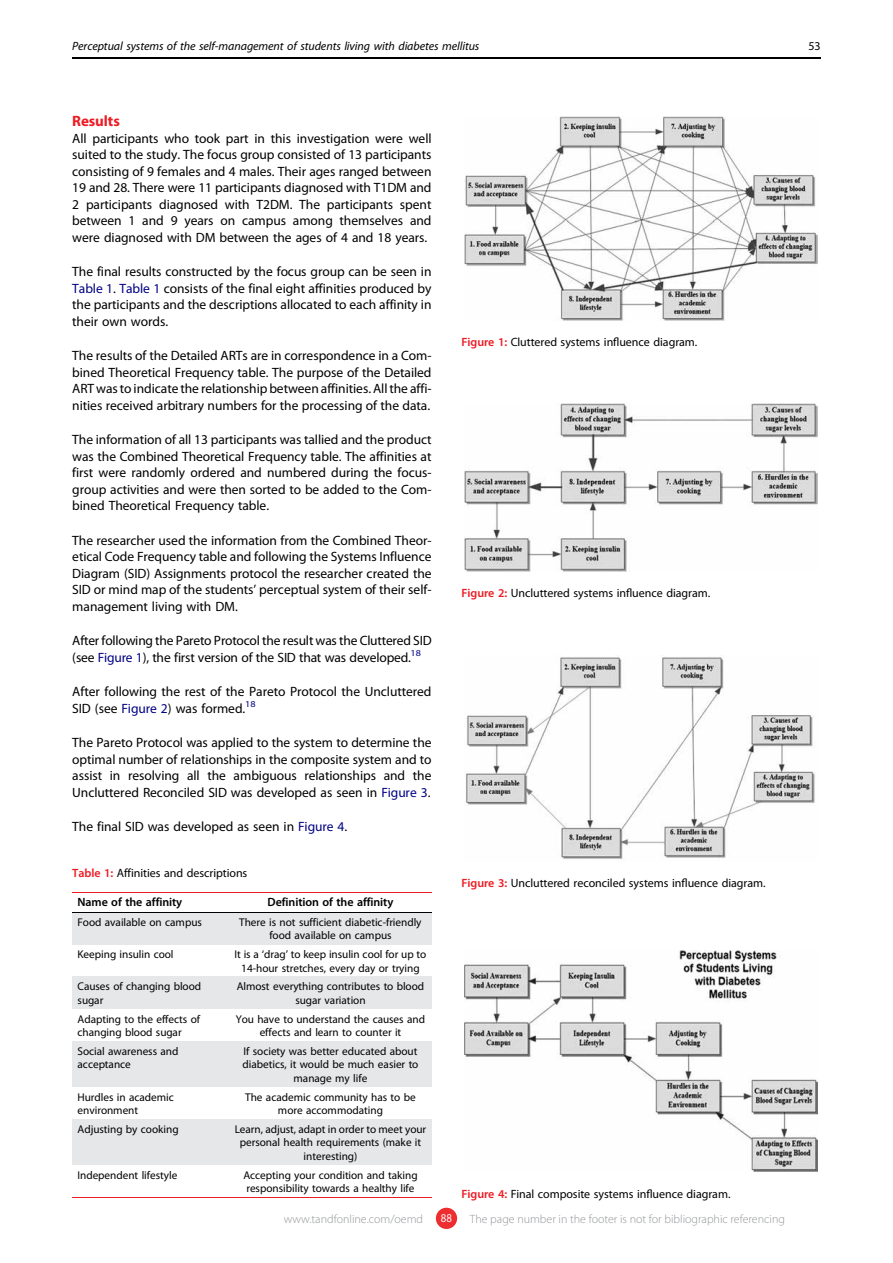
<style>
.page{position:relative;width:893px;height:1263px;background:#fff}
.page>*{position:absolute;margin:0;border:0;box-sizing:border-box;transform-origin:0 0}
.t1{font:15px "Adv OT3 b 30 f 6 db.B";color:#ed1c24}
.t2{font:13.5px/16.5px "Adv OT46 dcae 81";color:#000;text-align:justify}
.t3{font:12px "Adv OT46 dcae 81";color:#000}
.t4{font:300 12px "Myriad Pro";color:#939598}
.t5{font:12px "Adv OT65 f 8 a 23 b.I";color:#000}
.t6{font:12px "Adv O Tce 3 d 9 a 73";color:#000}
.t7{font:12px "Myriad Pro";color:#fff;scale:.9 1}
.t8{font:11.25px/13.5px "Adv OT46 dcae 81";color:#000;text-align:center}
.s1{color:#000084}
.s2{font-style:inherit}
.s3{font-family:"Adv O Tce 3 d 9 a 73";color:#ed1c24}
.s4{font-family:"Adv OT46 dcae 81+fb"}
</style>
<div class="page">
<div style="left:436px;top:1208px;width:21px;height:21px;background:#ee2d30;border-radius:50%"></div>
<img style="left:465px;top:404px;width:352px;height:167px">
<img style="left:466px;top:655px;width:349px;height:205px">
<div style="left:72px;top:912px;width:359px;height:32px;background:#e6e7e8"></div>
<div style="left:72px;top:977px;width:359px;height:32px;background:#e6e7e8"></div>
<div style="left:72px;top:1041px;width:359px;height:46px;background:#e6e7e8"></div>
<div style="left:72px;top:1119px;width:359px;height:46px;background:#e6e7e8"></div>
<hr style="left:72px;top:892px;width:359px;height:1px;background:#ed1c24">
<hr style="left:72px;top:1197px;width:359px;height:1px;background:#ed1c24">
<hr style="left:72px;top:912px;width:359px;height:1px;background:#000">
<img style="left:465px;top:116px;width:352px;height:204px">
<img style="left:465px;top:951px;width:352px;height:221px">
<hr style="left:72px;top:58px;width:749px;height:1px;background:#000">
<p class="t5" style="left:72px;top:40px;width:409px">Perceptual systems of the self-management of students living with diabetes mellitus</p>
<p class="t3" style="left:808px;top:40px;width:14px">53</p>
<p class="t1" style="left:72px;top:113px;width:49px">Results</p>
<p class="t2" style="left:72px;top:130px;width:361px">All participants who took part in this investigation were well suited to the study. The focus group consisted of 13 participants consisting of 9 females and 4 males. Their ages ranged between 19 and 28. There were 11 participants diagnosed with T1DM and 2 participants diagnosed with T2DM. The participants spent between 1 and 9 years on campus among themselves and were diagnosed with DM between the ages of 4 and 18 years.</p>
<p class="t2" style="left:72px;top:264px;width:361px">The final results constructed by the focus group can be seen in <span class="s1">Table 1</span>. <span class="s1">Table 1</span> consists of the final eight affinities produced by the participants and the descriptions allocated to each affinity in their own words.</p>
<p class="t2" style="left:72px;top:348px;width:361px">The results of the Detailed ARTs are in correspondence in a Com&shy;bined Theoretical Frequency table. The purpose of the Detailed ART was to indicate the relationship between affinities. All the affi&shy;nities received arbitrary numbers for the processing of the data.</p>
<p class="t2" style="left:72px;top:432px;width:361px">The information of all 13 participants was tallied and the product was the Combined Theoretical Frequency table. The affinities at first were randomly ordered and numbered during the focus&shy;group activities and were then sorted to be added to the Com&shy;bined Theoretical Frequency table.</p>
<p class="t2" style="left:72px;top:532px;width:361px">The researcher used the information from the Combined Theor&shy;etical Code Frequency table and following the Systems Influence Diagram (SID) Assignments protocol the researcher created the SID or mind map of the students<span class="s2">’</span> perceptual system of their self&shy;management living with DM.</p>
<p class="t2" style="left:72px;top:633px;width:361px">After following the Pareto Protocol the result was the Cluttered SID (see <span class="s1">Figure 1</span>), the first version of the SID that was developed.<sup>18</sup></p>
<p class="t2" style="left:72px;top:684px;width:361px">After following the rest of the Pareto Protocol the Uncluttered<br>SID (see <span class="s1">Figure 2</span>) was formed.<sup>18</sup></p>
<p class="t2" style="left:72px;top:735px;width:361px">The Pareto Protocol was applied to the system to determine the optimal number of relationships in the composite system and to assist in resolving all the ambiguous relationships and the Uncluttered Reconciled SID was developed as seen in <span class="s1">Figure 3</span>.</p>
<p class="t2" style="left:72px;top:819px;width:276px">The final SID was developed as seen in <span class="s1">Figure 4</span>.</p>
<p class="t3" style="left:72px;top:866px;width:176px"><span class="s3">Table 1:</span> Affinities and descriptions</p>
<p class="t6" style="left:78px;top:896px;width:106px">Name of the affinity</p>
<p class="t6" style="left:268px;top:896px;width:127px">Definition of the affinity</p>
<p class="t8" style="left:78px;top:915px;width:126px">Food available on campus</p>
<p class="t8" style="left:239px;top:915px;width:184px">There is not sufficient diabetic-friendly food available on campus</p>
<p class="t8" style="left:78px;top:948px;width:97px">Keeping insulin cool</p>
<p class="t8" style="left:235px;top:948px;width:193px">It is a <span class="s2">‘</span>drag<span class="s2">’</span> to keep insulin cool for up to<br>14-hour stretches, every day or trying</p>
<p class="t8" style="left:78px;top:980px;width:125px;text-align:left">Causes of changing blood sugar</p>
<p class="t8" style="left:237px;top:980px;width:189px">Almost everything contributes to blood sugar variation</p>
<p class="t8" style="left:78px;top:1012px;width:124px;text-align:left">Adapting to the effects of changing blood sugar</p>
<p class="t8" style="left:236px;top:1012px;width:191px">You have to understand the causes and effects and learn to counter it</p>
<p class="t8" style="left:78px;top:1044px;width:102px;text-align:left">Social awareness and acceptance</p>
<p class="t8" style="left:243px;top:1044px;width:177px">If society was better educated about diabetics, it would be much easier to manage my life</p>
<p class="t8" style="left:78px;top:1090px;width:98px;text-align:left">Hurdles in academic environment</p>
<p class="t8" style="left:245px;top:1090px;width:172px">The academic community has to be more accommodating</p>
<p class="t8" style="left:78px;top:1122px;width:102px">Adjusting by cooking</p>
<p class="t8" style="left:235px;top:1122px;width:193px">Learn, adjust, adapt in order to meet your personal health requirements (make it interesting)</p>
<p class="t8" style="left:78px;top:1168px;width:101px">Independent lifestyle</p>
<p class="t8" style="left:243px;top:1168px;width:176px;text-align:left">Accepting your condition and taking responsibility towards a healthy life</p>
<p class="t3" style="left:461px;top:336px;width:237px"><span class="s3">Figure 1:</span> Cluttered systems in<span class="s4">fl</span>uence diagram.</p>
<p class="t3" style="left:461px;top:587px;width:250px"><span class="s3">Figure 2:</span> Uncluttered systems in<span class="s4">fl</span>uence diagram.</p>
<p class="t3" style="left:461px;top:877px;width:306px"><span class="s3">Figure 3:</span> Uncluttered reconciled systems in<span class="s4">fl</span>uence diagram.</p>
<p class="t3" style="left:461px;top:1187px;width:270px"><span class="s3">Figure 4:</span> Final composite systems in<span class="s4">fl</span>uence diagram.</p>
<p class="t4" style="left:284px;top:1212px;width:141px">www.tandfonline.com/oemd</p>
<p class="t7" style="left:441px;top:1211px;width:14px">88</p>
<p class="t4" style="left:470px;top:1212px;width:317px">The page number in the footer is not for bibliographic referencing</p>
</div>
